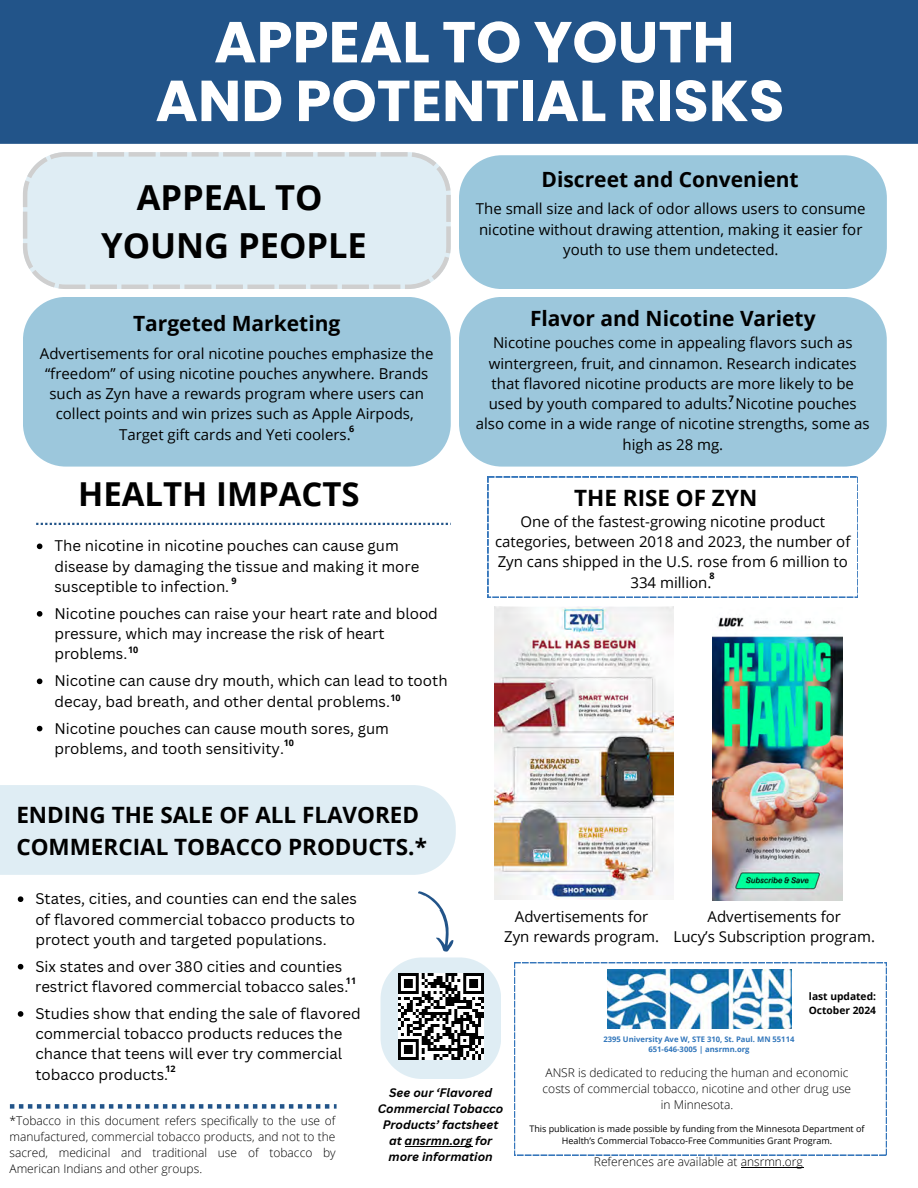
<style>
.page{position:relative;width:918px;height:1188px;background:#fff}
.page>*{position:absolute;margin:0;border:0;box-sizing:border-box;transform-origin:0 0}
.t1{font:700 57.6px/58.7px "Poppins";color:#fff;text-align:center}
.t2{font:700 34.5px/47.2px "Open Sans";color:#000;text-align:center}
.t3{font:700 33px "Open Sans";color:#000}
.t4{font:700 22.5px/31.5px "Open Sans";color:#000}
.t5{font:700 21px "Open Sans";color:#000}
.t6{font:15px/20.2px "Open Sans";color:#000;text-align:center}
.t7{font:15px/20.2px "Canva Sans";color:#000}
.t8{font:300 12px/16px "Open Sans";color:#000;text-align:justify}
.t9{font:italic 700 12px/16px "Canva Sans";color:#000;text-align:center}
.t10{font:700 10.2px/13.6px "Open Sans";color:#000}
.t11{font:9px/12px "Open Sans";color:#000;text-align:center}
.t12{font:700 9px "Open Sans";color:#000}
.t13{font:700 7.65px/10.2px "Open Sans";color:#3176bb;text-align:center}
</style>
<div class="page">
<div style="left:0;top:0;width:918px;height:144px;background:#225489"></div>
<div style="left:23px;top:297px;width:427px;height:170px;background:#9cc7dc"></div>
<svg style="left:23px;top:152px;width:427px;height:137px;background:#deebf1"></svg>
<div style="left:459px;top:155px;width:428px;height:134px;background:#9ac7dc"></div>
<div style="left:459px;top:297px;width:427px;height:170px;background:#9cc7dc"></div>
<div style="left:0;top:785px;width:456px;height:90px;background:#dfedf4"></div>
<svg style="left:37px;top:544px;width:5px;height:5px"></svg>
<svg style="left:37px;top:611px;width:5px;height:6px"></svg>
<svg style="left:37px;top:679px;width:5px;height:5px"></svg>
<svg style="left:37px;top:726px;width:5px;height:5px"></svg>
<svg style="left:18px;top:896px;width:5px;height:6px"></svg>
<svg style="left:18px;top:964px;width:5px;height:6px"></svg>
<svg style="left:18px;top:1011px;width:5px;height:6px"></svg>
<svg style="left:488px;top:477px;width:370px;height:120px"></svg>
<img style="left:494px;top:607px;width:179px;height:292px">
<img style="left:712px;top:617px;width:131px;height:283px">
<svg style="left:514px;top:962px;width:372px;height:194px"></svg>
<img style="left:608px;top:970px;width:183px;height:58px">
<svg style="left:380px;top:885px;width:121px;height:194px"></svg>
<hr style="left:741px;top:1167px;width:62px;height:1px;background:#000">
<hr style="left:405px;top:1146px;width:67px;height:1px;background:#000">
<svg style="left:36px;top:523px;width:415px;height:2px"></svg>
<svg style="left:10px;top:1104px;width:327px;height:5px"></svg>
<h2 class="t1" style="left:155px;top:13px;width:631px">APPEAL TO YOUTH<br>AND POTENTIAL RISKS</h2>
<h3 class="t2" style="left:101px;top:173px;width:267px">APPEAL TO<br>YOUNG PEOPLE</h3>
<h4 class="t5" style="left:133px;top:308px;width:209px">Targeted Marketing</h4>
<p class="t6" style="left:40px;top:343px;width:395px">Advertisements for oral nicotine pouches emphasize the “freedom” of using nicotine pouches anywhere. Brands such as Zyn have a rewards program where users can collect points and win prizes such as Apple Airpods, Target gift cards and Yeti coolers.</p>
<p class="t12" style="left:349px;top:422px;width:7px">6</p>
<h3 class="t3" style="left:78px;top:471px;width:283px">HEALTH IMPACTS</h3>
<p class="t7" style="left:54px;top:535px;width:366px">The nicotine in nicotine pouches can cause gum disease by damaging the tissue and making it more susceptible to infection.</p>
<p class="t12" style="left:232px;top:574px;width:7px">9</p>
<p class="t7" style="left:54px;top:603px;width:385px">Nicotine pouches can raise your heart rate and blood pressure, which may increase the risk of heart problems.</p>
<p class="t12" style="left:128px;top:643px;width:12px">10</p>
<p class="t7" style="left:54px;top:670px;width:395px">Nicotine can cause dry mouth, which can lead to tooth decay, bad breath, and other dental problems. <sup>10</sup></p>
<p class="t7" style="left:54px;top:718px;width:336px">Nicotine pouches can cause mouth sores, gum problems, and tooth sensitivity.</p>
<p class="t12" style="left:284px;top:736px;width:12px">10</p>
<h4 class="t5" style="left:542px;top:164px;width:259px">Discreet and Convenient</h4>
<p class="t6" style="left:476px;top:198px;width:391px">The small size and lack of odor allows users to consume nicotine without drawing attention, making it easier for youth to use them undetected.</p>
<h4 class="t5" style="left:530px;top:304px;width:287px">Flavor and Nicotine Variety</h4>
<p class="t6" style="left:489px;top:332px;width:370px;text-align:left">Nicotine pouches come in appealing flavors such as wintergreen, fruit, and cinnamon. Research indicates that flavored nicotine products are more likely to be used by youth compared to adults. Nicotine pouches</p>
<p class="t12" style="left:729px;top:392px;width:7px">7</p>
<p class="t6" style="left:476px;top:413px;width:396px">also come in a wide range of nicotine strengths, some as high as 28 mg.</p>
<h3 class="t4" style="left:574px;top:481px;width:185px">THE RISE OF ZYN</h3>
<p class="t6" style="left:495px;top:511px;width:357px">One of the fastest-growing nicotine product categories, between 2018 and 2023, the number of Zyn cans shipped in the U.S. rose from 6 million to 334 million.</p>
<p class="t12" style="left:710px;top:569px;width:7px">8</p>
<h3 class="t4" style="left:16px;top:799px;width:412px">ENDING THE SALE OF ALL FLAVORED<br>COMMERCIAL TOBACCO PRODUCTS.*</h3>
<p class="t7" style="left:35px;top:888px;width:323px;text-align:justify">States, cities, and counties can end the sales of flavored commercial tobacco products to protect youth and targeted populations.</p>
<p class="t7" style="left:35px;top:956px;width:315px">Six states and over 380 cities and counties restrict flavored commercial tobacco sales.</p>
<p class="t6" style="left:504px;top:906px;width:156px">Advertisements for<br>Zyn rewards program.</p>
<p class="t6" style="left:674px;top:906px;width:203px">Advertisements for<br>Lucy’s Subscription program.</p>
<p class="t12" style="left:346px;top:975px;width:12px">11</p>
<p class="t7" style="left:35px;top:1003px;width:327px">Studies show that ending the sale of flavored commercial tobacco products reduces the chance that teens will ever try commercial tobacco products.</p>
<p class="t10" style="left:809px;top:990px;width:69px">last updated:<br>October 2024</p>
<p class="t13" style="left:604px;top:1033px;width:192px">2395 University Ave W, STE 310, St. Paul. MN 55114<br>651-646-3005 | ansrmn.org</p>
<p class="t12" style="left:165px;top:1063px;width:12px">12</p>
<p class="t8" style="left:543px;top:1064px;width:310px;text-align:center">ANSR is dedicated to reducing the human and economic costs of commercial tobacco, nicotine and other drug use in Minnesota.</p>
<p class="t11" style="left:529px;top:1122px;width:337px">This publication is made possible by funding from the Minnesota Department of<br>Health’s Commercial Tobacco-Free Communities Grant Program.</p>
<p class="t8" style="left:594px;top:1154px;width:210px">References are available at ansrmn.org</p>
<p class="t9" style="left:378px;top:1084px;width:127px">See our ‘Flavored<br>Commercial Tobacco<br>Products’ factsheet at ansrmn.org for more information</p>
<p class="t8" style="left:10px;top:1113px;width:328px">*Tobacco in this document refers specifically to the use of manufactured, commercial tobacco products, and not to the sacred, medicinal and traditional use of tobacco by American Indians and other groups.</p>
</div>
